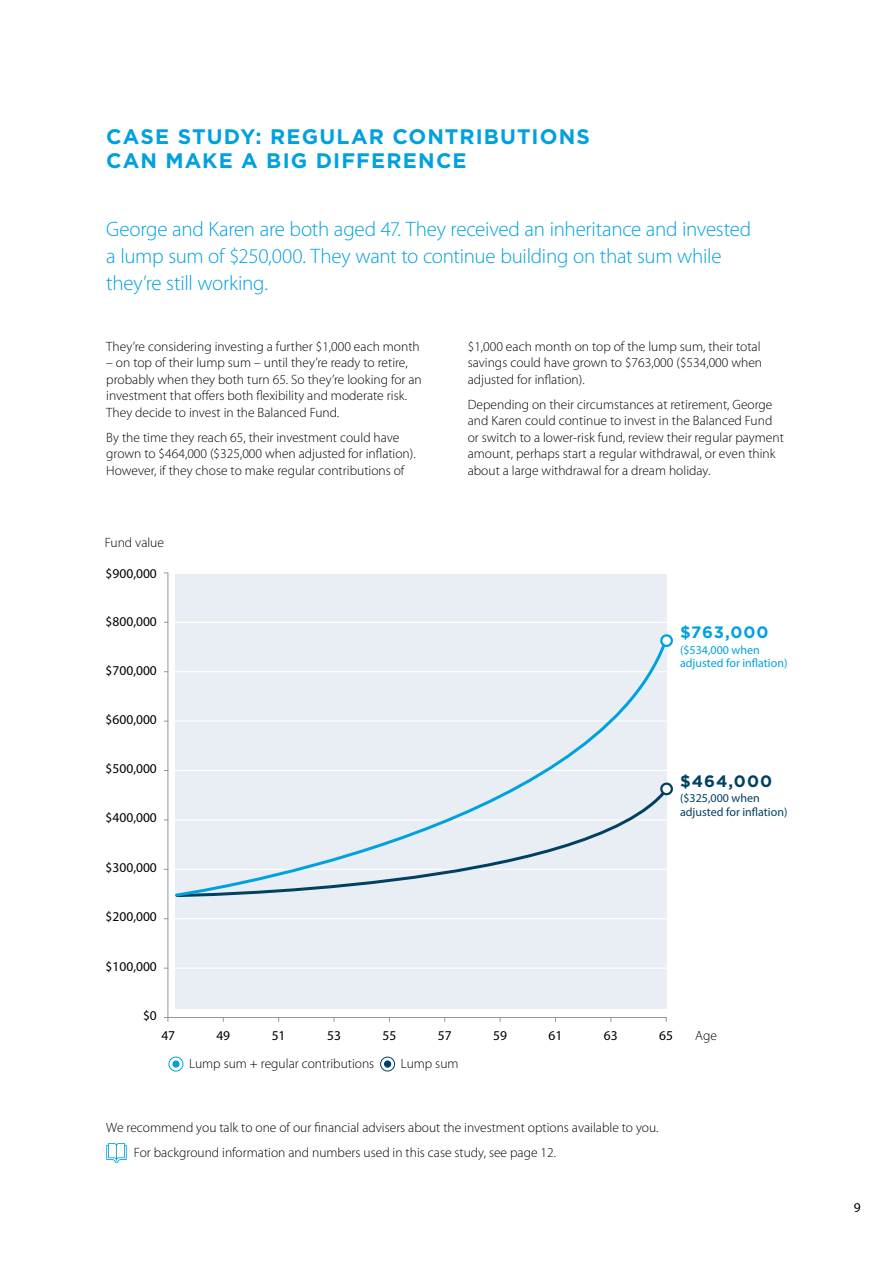
<style>
.page{position:relative;width:893px;height:1263px;background:#fff}
.page>*{position:absolute;margin:0;border:0;box-sizing:border-box;transform-origin:0 0}
.t1{font:300 21px/27px "Myriad Pro";letter-spacing:-.015em;color:#00a1e0}
.t2{font:700 21px/24px "Gotham";letter-spacing:.05em;color:#00a1e0}
.t3{font:700 16.5px "Gotham";letter-spacing:.06em;color:#004062}
.t4{font:700 16.5px "Gotham";letter-spacing:.055em;color:#00a1e0}
.t5{font:300 13.5px/16.5px "Myriad Pro";color:#000}
.t6{font:13.5px "Myriad Pro";color:#000}
.t7{font:12px/13.5px "Myriad Pro";color:#004062}
.t8{font:12px/13.5px "Myriad Pro";color:#00a1e0}
</style>
<div class="page">
<svg style="left:106px;top:1143px;width:21px;height:20px"></svg>
<div style="left:175px;top:574px;width:492px;height:434px;background:#e8eef3"></div>
<hr style="left:175px;top:622px;width:494px;height:1px;background:#fff">
<hr style="left:175px;top:918px;width:494px;height:1px;background:#fff">
<hr style="left:175px;top:967px;width:494px;height:2px;background:#fff">
<hr style="left:168px;top:574px;width:1px;height:443px;background:#939598">
<div style="left:169px;top:1057px;width:14px;height:14px;border:1px solid #00a1e0;border-radius:50%"></div>
<div style="left:172px;top:1060px;width:8px;height:8px;background:#00a1e0;border-radius:50%"></div>
<div style="left:380px;top:1057px;width:15px;height:14px;border:1px solid #004062;border-radius:50%"></div>
<div style="left:384px;top:1060px;width:7px;height:8px;background:#004062;border-radius:50%"></div>
<hr style="left:168px;top:1017px;width:498px;height:1px;background:#939598">
<div style="left:660px;top:782px;width:13px;height:13px;border:2px solid #004062;border-radius:50%"></div>
<svg style="left:175px;top:643px;width:494px;height:255px"></svg>
<div style="left:661px;top:635px;width:11px;height:11px;background:#fff;border-radius:50%"></div>
<div style="left:660px;top:634px;width:13px;height:13px;border:2px solid #00a1e0;border-radius:50%"></div>
<h1 class="t2" style="left:106px;top:125px;width:485px">CASE STUDY: REGULAR CONTRIBUTIONS<br>CAN MAKE A BIG DIFFERENCE</h1>
<h1 class="t1" style="left:106px;top:215px;width:647px">George and Karen are both aged 47. They received an inheritance and invested a lump sum of $250,000. They want to continue building on that sum while they’re still working.</h1>
<p class="t5" style="left:106px;top:338px;width:315px">They’re considering investing a further $1,000 each month</p>
<p class="t5" style="left:106px;top:354px;width:317px">– on top of their lump sum – until they’re ready to retire, probably when they both turn 65. So they’re looking for an investment that offers both flexibility and moderate risk.<br>They decide to invest in the Balanced Fund.</p>
<p class="t5" style="left:106px;top:429px;width:311px">By the time they reach 65, their investment could have grown to $464,000 ($325,000 when adjusted for inflation).<br>However, if they chose to make regular contributions of</p>
<p class="t5" style="left:105px;top:534px;width:61px">Fund value</p>
<p class="t6" style="left:106px;top:565px;width:53px">$900,000</p>
<p class="t6" style="left:106px;top:614px;width:53px">$800,000</p>
<p class="t6" style="left:106px;top:662px;width:53px">$700,000</p>
<p class="t6" style="left:106px;top:711px;width:53px">$600,000</p>
<p class="t6" style="left:106px;top:760px;width:53px">$500,000</p>
<p class="t6" style="left:106px;top:810px;width:53px">$400,000</p>
<p class="t6" style="left:106px;top:859px;width:53px">$300,000</p>
<p class="t6" style="left:106px;top:908px;width:53px">$200,000</p>
<p class="t6" style="left:106px;top:958px;width:53px">$100,000</p>
<p class="t6" style="left:143px;top:1007px;width:15px">$0</p>
<p class="t5" style="left:468px;top:338px;width:296px">$1,000 each month on top of the lump sum, their total savings could have grown to $763,000 ($534,000 when adjusted for inflation).</p>
<p class="t5" style="left:468px;top:396px;width:318px">Depending on their circumstances at retirement, George and Karen could continue to invest in the Balanced Fund or switch to a lower-risk fund, review their regular payment amount, perhaps start a regular withdrawal, or even think about a large withdrawal for a dream holiday.</p>
<p class="t4" style="left:680px;top:621px;width:90px">$763,000</p>
<p class="t8" style="left:680px;top:642px;width:109px">($534,000 when adjusted for inflation)</p>
<p class="t3" style="left:680px;top:770px;width:94px">$464,000</p>
<p class="t7" style="left:680px;top:791px;width:109px">($325,000 when adjusted for inflation)</p>
<p class="t6" style="left:161px;top:1027px;width:15px">47</p>
<p class="t6" style="left:216px;top:1027px;width:15px">49</p>
<p class="t6" style="left:272px;top:1027px;width:15px">51</p>
<p class="t6" style="left:327px;top:1027px;width:15px">53</p>
<p class="t6" style="left:382px;top:1027px;width:15px">55</p>
<p class="t6" style="left:438px;top:1027px;width:15px">57</p>
<p class="t6" style="left:493px;top:1027px;width:15px">59</p>
<p class="t6" style="left:549px;top:1027px;width:15px">61</p>
<p class="t6" style="left:604px;top:1027px;width:15px">63</p>
<p class="t6" style="left:659px;top:1027px;width:15px">65</p>
<p class="t5" style="left:189px;top:1055px;width:187px">Lump sum + regular contributions</p>
<p class="t5" style="left:401px;top:1055px;width:59px">Lump sum</p>
<p class="t5" style="left:134px;top:1114px;width:526px;line-height:25px;text-indent:-28px">We recommend you talk to one of our financial advisers about the investment options available to you.<br>For background information and numbers used in this case study, see page 12.</p>
<p class="t5" style="left:695px;top:1027px;width:23px">Age</p>
<p class="t6" style="left:854px;top:1199px;width:8px">9</p>
</div>
